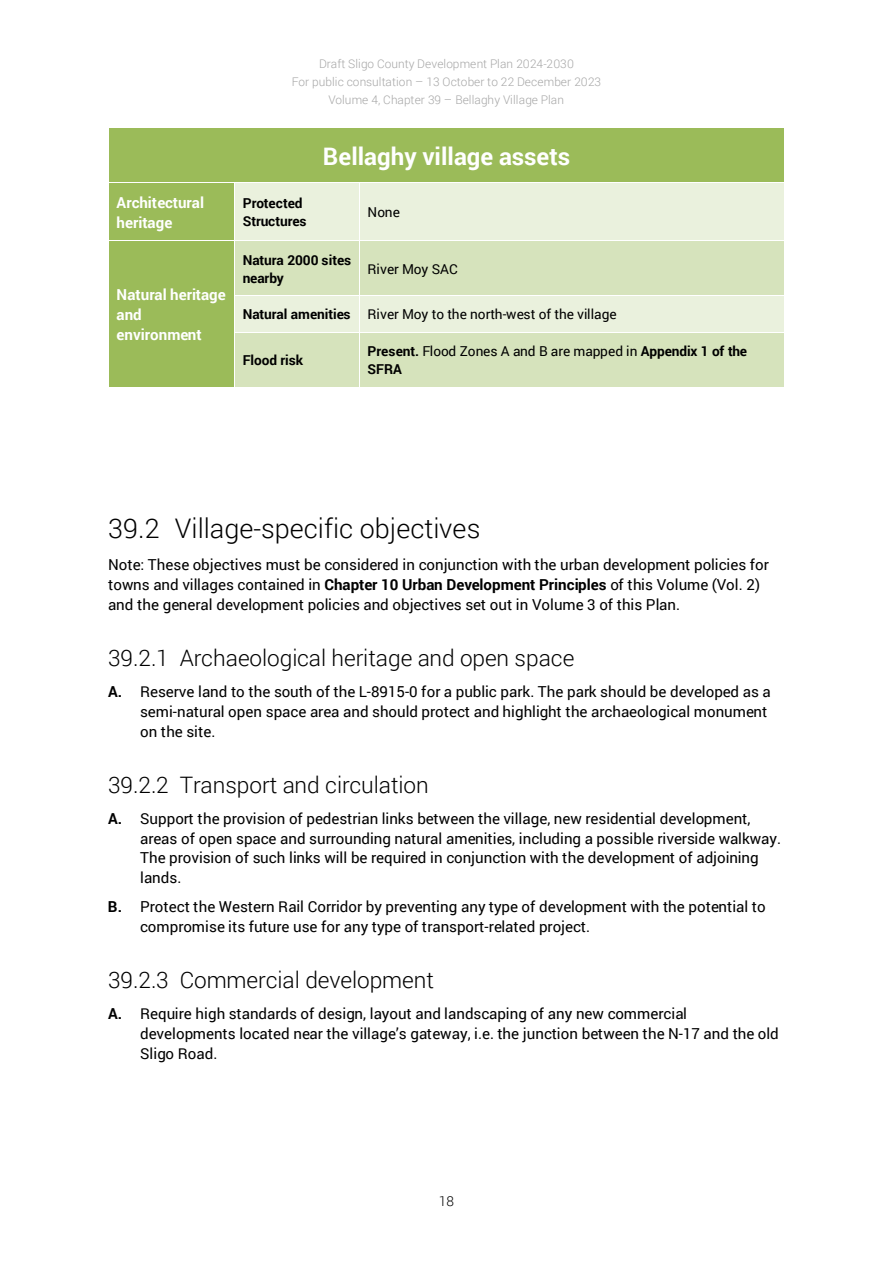
<style>
.page{position:relative;width:893px;height:1263px;background:#fff}
.page>*{position:absolute;margin:0;border:0;box-sizing:border-box;transform-origin:0 0}
.t1{font:300 27px "Roboto";color:#000}
.t2{font:700 24.15px "Roboto";color:#fff}
.t3{font:300 22.65px "Roboto";color:#000}
.t4{font:15.15px/19.8px "Roboto";color:#000}
.t5{font:700 15.15px/19.8px "Roboto";letter-spacing:.005em;color:#fff}
.t6{font:700 13.65px/18px "Roboto";letter-spacing:-.005em;color:#000}
.t7{font:13.65px "Roboto";letter-spacing:-.005em;color:#000}
.t8{font:300 13.65px "Roboto";color:#000}
.t9{font:300 11.85px/18px "Roboto";letter-spacing:.005em;color:#a6a6a6;text-align:center}
.s1{font-weight:400}
.s2{font-weight:700}
</style>
<div class="page">
<div style="left:109px;top:128px;width:675px;height:54px;background:#9bbb59"></div>
<div style="left:109px;top:183px;width:125px;height:57px;background:#9bbb59"></div>
<div style="left:235px;top:183px;width:124px;height:57px;background:#eaf1dd"></div>
<div style="left:360px;top:183px;width:424px;height:57px;background:#eaf1dd"></div>
<div style="left:109px;top:241px;width:125px;height:146px;background:#9bbb59"></div>
<div style="left:235px;top:241px;width:124px;height:54px;background:#d6e3bc"></div>
<div style="left:360px;top:241px;width:424px;height:54px;background:#d6e3bc"></div>
<div style="left:235px;top:296px;width:124px;height:36px;background:#eaf1dd"></div>
<div style="left:360px;top:296px;width:424px;height:36px;background:#eaf1dd"></div>
<div style="left:235px;top:333px;width:124px;height:54px;background:#d6e3bc"></div>
<div style="left:360px;top:333px;width:424px;height:54px;background:#d6e3bc"></div>
<p class="t9" style="left:292px;top:54px;width:311px">Draft Sligo County Development Plan 2024-2030<br>For public consultation – 13 October to 22 December 2023<br>Volume 4, Chapter 39 – Bellaghy Village Plan</p>
<p class="t2" style="left:323px;top:139px;width:249px">Bellaghy village assets</p>
<p class="t5" style="left:117px;top:192px;width:89px">Architectural heritage</p>
<p class="t6" style="left:243px;top:194px;width:65px">Protected<br>Structures</p>
<p class="t7" style="left:368px;top:203px;width:34px">None</p>
<p class="t5" style="left:117px;top:284px;width:111px">Natural heritage and environment</p>
<p class="t6" style="left:243px;top:250px;width:110px">Natura 2000 sites nearby</p>
<p class="t7" style="left:368px;top:259px;width:92px">River Moy SAC</p>
<p class="t6" style="left:243px;top:305px;width:109px">Natural amenities</p>
<p class="t7" style="left:368px;top:305px;width:251px">River Moy to the north-west of the village</p>
<p class="t6" style="left:243px;top:351px;width:62px">Flood risk</p>
<p class="t6" style="left:368px;top:342px;width:381px">Present. <span class="s1">Flood Zones A and B are mapped in</span> Appendix 1 of the<br>SFRA</p>
<p class="t1" style="left:108px;top:510px;width:374px">39.2 Village-specific objectives</p>
<p class="t4" style="left:108px;top:554px;width:662px">Note: These objectives must be considered in conjunction with the urban development policies for towns and villages contained in <span class="s2">Chapter 10 Urban Development Principles</span> of this Volume (Vol. 2) and the general development policies and objectives set out in Volume 3 of this Plan.</p>
<p class="t3" style="left:108px;top:642px;width:468px">39.2.1 Archaeological heritage and open space</p>
<p class="t4" style="left:140px;top:681px;width:632px;text-indent:-32px"><span class="s2">A.</span> Reserve land to the south of the L-8915-0 for a public park. The park should be developed as a semi-natural open space area and should protect and highlight the archaeological monument on the site.</p>
<p class="t3" style="left:108px;top:769px;width:322px">39.2.2 Transport and circulation</p>
<p class="t4" style="left:140px;top:808px;width:642px;text-indent:-32px"><span class="s2">A.</span> Support the provision of pedestrian links between the village, new residential development, areas of open space and surrounding natural amenities, including a possible riverside walkway.<br>The provision of such links will be required in conjunction with the development of adjoining lands.</p>
<p class="t4" style="left:140px;top:896px;width:627px;text-indent:-32px"><span class="s2">B.</span> Protect the Western Rail Corridor by preventing any type of development with the potential to compromise its future use for any type of transport-related project.</p>
<p class="t3" style="left:108px;top:964px;width:327px">39.2.3 Commercial development</p>
<p class="t4" style="left:140px;top:1003px;width:640px;text-indent:-32px"><span class="s2">A.</span> Require high standards of design, layout and landscaping of any new commercial developments located near the village’s gateway, i.e. the junction between the N-17 and the old<br>Sligo Road.</p>
<p class="t8" style="left:439px;top:1192px;width:17px">18</p>
</div>
